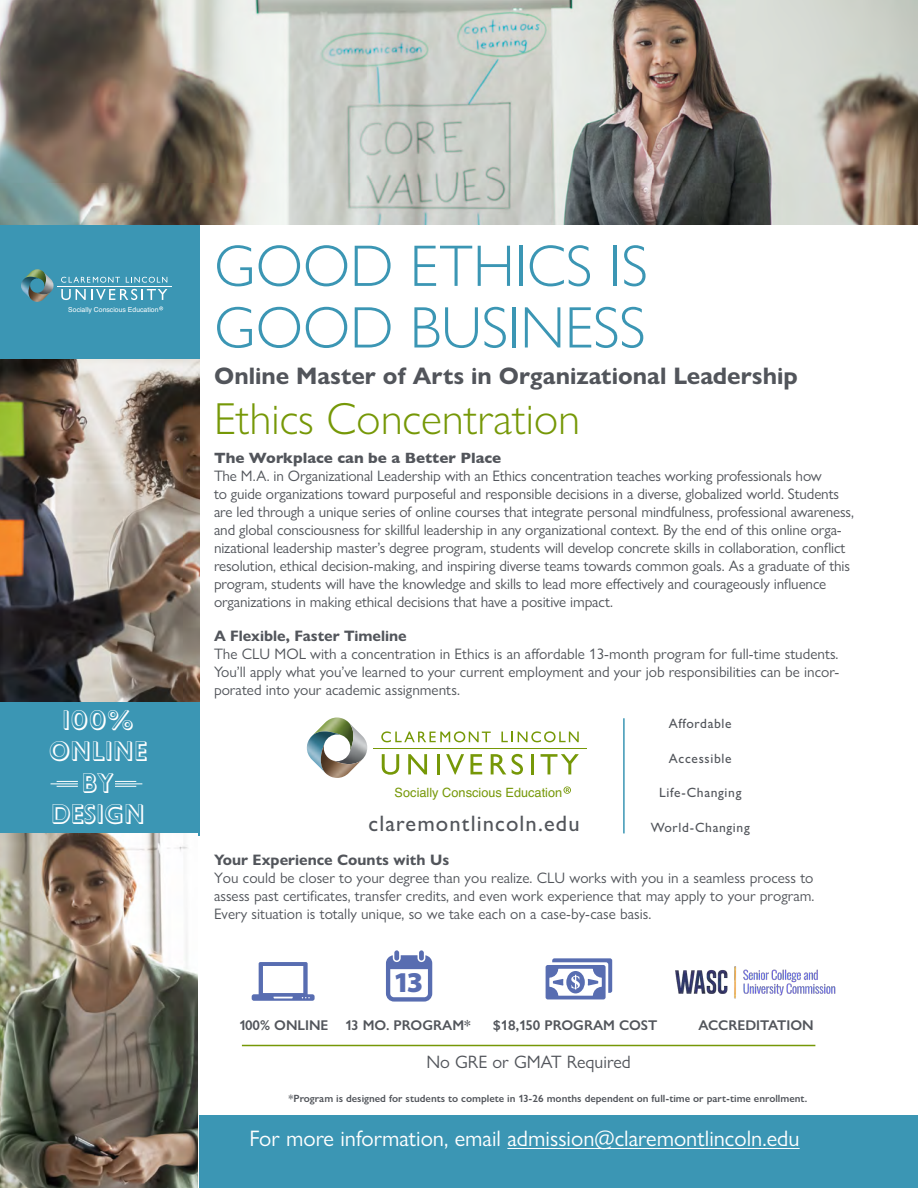
<style>
.page{position:relative;width:918px;height:1188px;background:#fff}
.page>*{position:absolute;margin:0;border:0;box-sizing:border-box;transform-origin:0 0}
.t1{font:300 58.95px/61.7px "Gill Sans Nova";color:#3b96b4}
.t2{font:300 45px "Gill Sans Nova";color:#769807}
.t3{font:900 28.8px "Myriad Pro";color:#586db1}
.t4{font:26.25px/31.5px "Gill Sans Shadowed";color:#fff;text-align:center}
.t5{font:700 24px "Gill Sans Nova";color:#52555b}
.t6{font:22.5px "Gill Sans Nova";color:#fff}
.t7{font:500 22.5px "Gill Sans Nova";letter-spacing:.05em;color:#52555b}
.t8{font:18px "Gill Sans Nova";color:#52555b}
.t9{font:15.15px/18px "Gill Sans Nova";letter-spacing:-.01em;color:#52555b;text-align:justify}
.t10{font:700 15.15px "Gill Sans Nova";color:#52555b}
.t11{font:700 15.15px "Gill Sans";color:#52555b}
.t12{font:600 14.1px "Gill Sans Nova";color:#52555b}
.t13{font:500 13.5px "Gill Sans Nova";letter-spacing:.05em;color:#52555b}
.t14{font:12.75px "Helvetica";color:#769807}
.t15{font:600 10.5px "Gill Sans Nova";color:#52555b}
.t16{font:6.9px "Helvetica";color:#fff}
</style>
<div class="page">
<div style="left:0;top:219px;width:199px;height:141px;background:#3b96b4"></div>
<img style="left:0;top:0;width:918px;height:225px">
<div style="left:0;top:701px;width:199px;height:134px;background:#3b96b4"></div>
<img style="left:0;top:360px;width:199px;height:341px">
<hr style="left:57px;top:286px;width:115px;height:1px;background:#fff">
<svg style="left:61px;top:277px;width:59px;height:6px"></svg>
<svg style="left:126px;top:277px;width:41px;height:6px"></svg>
<svg style="left:61px;top:289px;width:106px;height:11px"></svg>
<img style="left:31px;top:299px;width:13px;height:3px">
<svg style="left:21px;top:269px;width:33px;height:30px"></svg>
<svg style="left:159px;top:306px;width:4px;height:4px"></svg>
<img style="left:0;top:834px;width:198px;height:354px">
<svg style="left:51px;top:781px;width:27px;height:6px"></svg>
<svg style="left:115px;top:781px;width:27px;height:6px"></svg>
<hr style="left:374px;top:748px;width:213px;height:1px;background:#769807">
<svg style="left:381px;top:731px;width:110px;height:11px"></svg>
<svg style="left:501px;top:731px;width:78px;height:11px"></svg>
<svg style="left:382px;top:754px;width:17px;height:21px"></svg>
<svg style="left:408px;top:754px;width:19px;height:20px"></svg>
<hr style="left:437px;top:754px;width:3px;height:20px;background:#769807">
<svg style="left:446px;top:754px;width:18px;height:21px"></svg>
<svg style="left:470px;top:754px;width:12px;height:20px"></svg>
<svg style="left:491px;top:754px;width:15px;height:20px"></svg>
<svg style="left:512px;top:754px;width:11px;height:21px"></svg>
<hr style="left:531px;top:754px;width:3px;height:20px;background:#769807">
<svg style="left:541px;top:754px;width:38px;height:20px"></svg>
<img style="left:325px;top:773px;width:24px;height:5px">
<svg style="left:307px;top:717px;width:60px;height:56px"></svg>
<svg style="left:564px;top:786px;width:7px;height:8px"></svg>
<hr style="left:623px;top:718px;width:2px;height:115px;background:#3b96b4">
<svg style="left:252px;top:962px;width:63px;height:39px"></svg>
<svg style="left:546px;top:958px;width:66px;height:41px"></svg>
<svg style="left:386px;top:950px;width:46px;height:52px"></svg>
<div style="left:392px;top:972px;width:33px;height:22px;background:#fff"></div>
<hr style="left:242px;top:1045px;width:573px;height:1px;background:#769807">
<div style="left:199px;top:1116px;width:719px;height:72px;background:#3b96b4"></div>
<hr style="left:507px;top:1148px;width:293px;height:1px;background:#fff">
<img style="left:675px;top:967px;width:161px;height:32px">
<p class="t16" style="left:68px;top:304px;width:92px">Socially Conscious Education</p>
<h3 class="t4" style="left:49px;top:703px;width:100px">100%<br>ONLINE<br>BY<br>DESIGN</h3>
<h1 class="t1" style="left:214px;top:234px;width:435px">GOOD ETHICS IS<br>GOOD BUSINESS</h1>
<h3 class="t5" style="left:214px;top:361px;width:585px">Online Master of Arts in Organizational Leadership</h3>
<h2 class="t2" style="left:214px;top:392px;width:367px">Ethics Concentration</h2>
<p class="t11" style="left:214px;top:446px;width:289px">The Workplace can be a Better Place</p>
<p class="t9" style="left:214px;top:467px;width:642px;text-align:left">The M.A. in Organizational Leadership with an Ethics concentration teaches working professionals how<br>to guide organizations toward purposeful and responsible decisions in a diverse, globalized world. Students are led through a unique series of online courses that integrate personal mindfulness, professional awareness, and global consciousness for skillful leadership in any organizational context. By the end of this online orga&shy;nizational leadership master’s degree program, students will develop concrete skills in collaboration, conflict resolution, ethical decision-making, and inspiring diverse teams towards common goals. As a graduate of this program, students will have the knowledge and skills to lead more effectively and courageously influence organizations in making ethical decisions that have a positive impact.</p>
<p class="t10" style="left:214px;top:626px;width:194px">A Flexible, Faster Timeline</p>
<p class="t9" style="left:214px;top:644px;width:627px">The CLU MOL with a concentration in Ethics is an affordable 13-month program for full-time students.<br>You’ll apply what you’ve learned to your current employment and your job responsibilities can be incor&shy;porated into your academic assignments.</p>
<p class="t14" style="left:395px;top:783px;width:169px">Socially Conscious Education</p>
<p class="t13" style="left:669px;top:715px;width:64px">Affordable</p>
<p class="t13" style="left:669px;top:750px;width:64px">Accessible</p>
<p class="t13" style="left:659px;top:784px;width:84px">Life-Changing</p>
<h3 class="t7" style="left:369px;top:810px;width:213px">claremontlincoln.edu</h3>
<p class="t13" style="left:651px;top:819px;width:101px">World-Changing</p>
<p class="t10" style="left:214px;top:850px;width:237px">Your Experience Counts with Us</p>
<p class="t9" style="left:214px;top:869px;width:602px">You could be closer to your degree than you realize. CLU works with you in a seamless process to assess past certificates, transfer credits, and even work experience that may apply to your program.<br>Every situation is totally unique, so we take each on a case-by-case basis.</p>
<p class="t12" style="left:239px;top:1016px;width:91px">100% ONLINE</p>
<h3 class="t3" style="left:393px;top:963px;width:32px">13</h3>
<p class="t12" style="left:345px;top:1016px;width:127px">13 MO. PROGRAM*</p>
<p class="t12" style="left:493px;top:1016px;width:166px">$18,150 PROGRAM COST</p>
<p class="t8" style="left:426px;top:1051px;width:206px">No GRE or GMAT Required</p>
<p class="t12" style="left:698px;top:1016px;width:117px">ACCREDITATION</p>
<p class="t15" style="left:289px;top:1092px;width:520px">*Program is designed for students to complete in 13-26 months dependent on full-time or part-time enrollment.</p>
<h3 class="t6" style="left:250px;top:1125px;width:552px">For more information, email admission@claremontlincoln.edu</h3>
</div>
